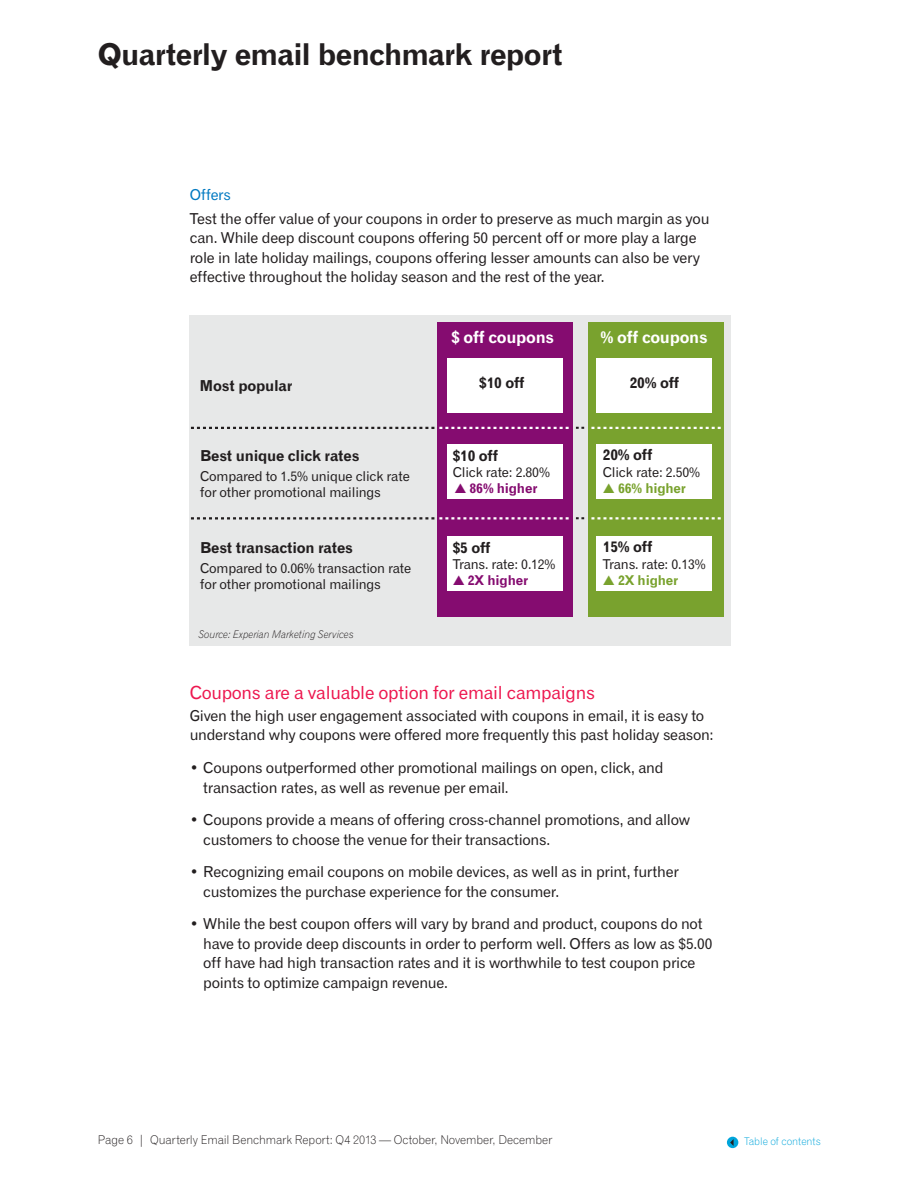
<style>
.page{position:relative;width:918px;height:1188px;background:#fff}
.page>*{position:absolute;margin:0;border:0;box-sizing:border-box;transform-origin:0 0}
.t1{font:30px "Gothic 720 BT Bold B";letter-spacing:-.025em;color:#221e1f}
.Red_SubHeading_-_12{font:18px "Gothic 720 BT Roman B";letter-spacing:-.015em;color:#ed174f}
.t2{font:16.5px "Gothic 720 BT Bold B";letter-spacing:-.015em;color:#fff}
.Bulleted_List{font:15px/19.5px "Gothic 720 BT Roman B";letter-spacing:-.02em;color:#221e1f}
.Body_Copy{font:15px/19.5px "Gothic 720 BT Roman B";letter-spacing:-.015em;color:#221e1f}
.t3{font:15px "Gothic 720 BT Bold B";letter-spacing:-.015em;color:#221e1f}
.Blue_subhead{font:15px "Gothic 720 BT Roman B";letter-spacing:-.005em;color:#0079c1}
.t4{font:13.5px/16.2px "Gothic 720 BT Roman B";letter-spacing:-.015em;color:#221e1f}
.t5{font:13.5px "Gothic 720 BT Bold B";letter-spacing:-.015em;color:#850c70}
.t6{font:13.5px "Gothic 720 BT Bold B";letter-spacing:-.015em;color:#79a22e}
.t7{font:12px "Gothic 720 BT Light B";letter-spacing:-.01em;color:#221e1f}
.t8{font:10.5px "Gothic 720 BT Light Italic B";letter-spacing:-.015em;color:#231f20}
.t9{font:10.5px "Gothic 720 BT Light B";letter-spacing:-.005em;color:#00a5db}
</style>
<div class="page">
<div style="left:727px;top:1137px;width:11px;height:11px;background:#00a5db;border-radius:50%"></div>
<svg style="left:730px;top:1139px;width:4px;height:7px"></svg>
<div style="left:190px;top:315px;width:541px;height:331px;background:#e7e8e8"></div>
<div style="left:588px;top:322px;width:135px;height:295px;background:#79a22e"></div>
<div style="left:437px;top:322px;width:135px;height:295px;background:#850c70"></div>
<div style="left:447px;top:358px;width:116px;height:55px;background:#fff"></div>
<div style="left:596px;top:358px;width:116px;height:55px;background:#fff"></div>
<div style="left:447px;top:444px;width:116px;height:55px;background:#fff"></div>
<div style="left:596px;top:444px;width:116px;height:55px;background:#fff"></div>
<div style="left:447px;top:536px;width:116px;height:55px;background:#fff"></div>
<div style="left:596px;top:536px;width:116px;height:55px;background:#fff"></div>
<svg style="left:190px;top:427px;width:379px;height:2px"></svg>
<svg style="left:576px;top:427px;width:145px;height:2px"></svg>
<svg style="left:190px;top:517px;width:379px;height:2px"></svg>
<svg style="left:576px;top:517px;width:145px;height:2px"></svg>
<h1 class="t1" style="left:98px;top:36px;width:467px">Quarterly email benchmark report</h1>
<p class="Blue_subhead" style="left:190px;top:185px;width:43px">Offers</p>
<p class="Body_Copy" style="left:190px;top:208px;width:521px">Test the offer value of your coupons in order to preserve as much margin as you can. While deep discount coupons offering 50 percent off or more play a large role in late holiday mailings, coupons offering lesser amounts can also be very effective throughout the holiday season and the rest of the year.</p>
<p class="t2" style="left:451px;top:327px;width:104px">$ off coupons</p>
<p class="t2" style="left:600px;top:327px;width:109px">% off coupons</p>
<p class="t3" style="left:200px;top:377px;width:94px">Most popular</p>
<p class="t3" style="left:479px;top:374px;width:47px">$10 off</p>
<p class="t3" style="left:630px;top:374px;width:51px">20% off</p>
<p class="t3" style="left:200px;top:447px;width:161px">Best unique click rates</p>
<p class="t4" style="left:200px;top:468px;width:211px">Compared to 1.5% unique click rate for other promotional mailings</p>
<p class="t3" style="left:453px;top:446px;width:47px">$10 off</p>
<p class="t3" style="left:603px;top:446px;width:51px">20% off</p>
<p class="t4" style="left:453px;top:464px;width:99px">Click rate: 2.80%</p>
<p class="t5" style="left:454px;top:480px;width:85px">▲ 86% higher</p>
<p class="t6" style="left:603px;top:480px;width:85px">▲ 66% higher</p>
<p class="t4" style="left:603px;top:464px;width:99px">Click rate: 2.50%</p>
<p class="t3" style="left:200px;top:539px;width:154px">Best transaction rates</p>
<p class="t4" style="left:200px;top:559px;width:213px">Compared to 0.06% transaction rate for other promotional mailings</p>
<p class="t3" style="left:453px;top:538px;width:39px">$5 off</p>
<p class="t3" style="left:603px;top:537px;width:51px">15% off</p>
<p class="t4" style="left:453px;top:556px;width:104px">Trans. rate: 0.12%</p>
<p class="t5" style="left:453px;top:572px;width:77px">▲ 2X higher</p>
<p class="t6" style="left:603px;top:572px;width:77px">▲ 2X higher</p>
<p class="t4" style="left:603px;top:556px;width:104px">Trans. rate: 0.13%</p>
<p class="t8" style="left:199px;top:628px;width:157px">Source: Experian Marketing Services</p>
<p class="Red_SubHeading_-_12" style="left:190px;top:682px;width:407px">Coupons are a valuable option for email campaigns</p>
<p class="Body_Copy" style="left:190px;top:706px;width:526px">Given the high user engagement associated with coupons in email, it is easy to understand why coupons were offered more frequently this past holiday season:</p>
<p class="Bulleted_List" style="left:203px;top:758px;width:462px;text-indent:-14px">• Coupons outperformed other promotional mailings on open, click, and transaction rates, as well as revenue per email.</p>
<p class="Bulleted_List" style="left:203px;top:810px;width:488px;text-indent:-14px">• Coupons provide a means of offering cross-channel promotions, and allow customers to choose the venue for their transactions.</p>
<p class="Bulleted_List" style="left:203px;top:862px;width:477px;text-indent:-14px">• Recognizing email coupons on mobile devices, as well as in print, further customizes the purchase experience for the consumer.</p>
<p class="Bulleted_List" style="left:203px;top:914px;width:511px;text-indent:-14px">• While the best coupon offers will vary by brand and product, coupons do not have to provide deep discounts in order to perform well. Offers as low as $5.00 off have had high transaction rates and it is worthwhile to test coupon price points to optimize campaign revenue.</p>
<p class="t7" style="left:98px;top:1132px;width:456px">Page 6 | Quarterly Email Benchmark Report: Q4 2013 — October, November, December</p>
<p class="t9" style="left:745px;top:1135px;width:78px">Table of contents</p>
</div>
